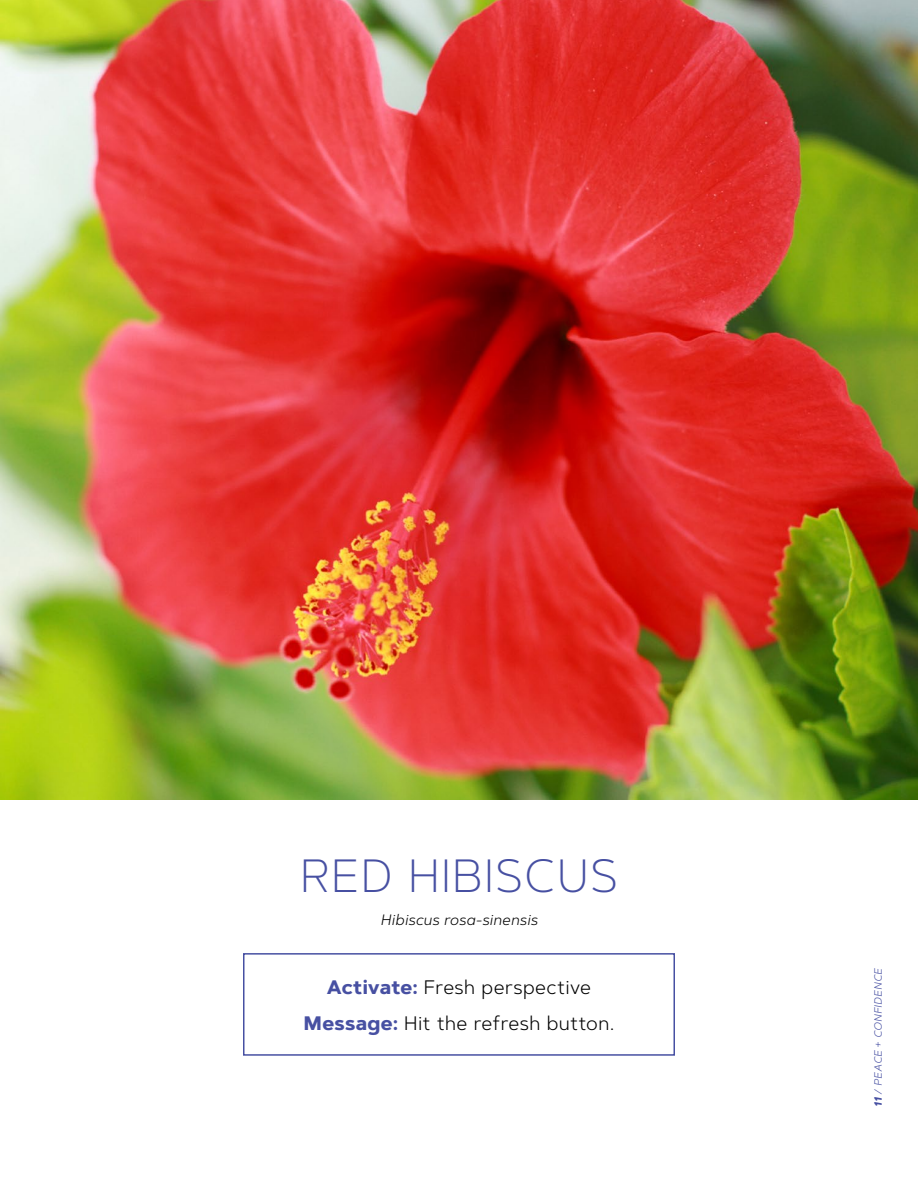
<style>
.page{position:relative;width:918px;height:1188px;background:#fff}
.page>*{position:absolute;margin:0;border:0;box-sizing:border-box;transform-origin:0 0}
.t1{font:200 46.5px "Artegra Sans";letter-spacing:.025em;color:#4750a2}
.t2{font:300 19.5px/36px "Artegra Sans";letter-spacing:.015em;color:#000;text-align:center}
.t3{font:italic 300 15px "Artegra Sans";letter-spacing:.025em;color:#000}
.t4{font:italic 300 10.5px "Artegra Sans";color:#4750a2}
.s1{font-weight:700;color:#4750a2}
.s2{font-weight:700}
</style>
<div class="page">
<img style="left:0;top:0;width:918px;height:799px">
<div style="left:243px;top:953px;width:432px;height:103px;border:2px solid #4750a2"></div>
<h1 class="t1" style="left:300px;top:844px;width:319px">RED HIBISCUS</h1>
<p class="t3" style="left:381px;top:909px;width:158px">Hibiscus rosa-sinensis</p>
<p class="t2" style="left:304px;top:968px;width:312px"><span class="s1">Activate:</span> Fresh perspective<br><span class="s1">Message:</span> Hit the refresh button.</p>
<p class="t4" style="left:871px;top:1107px;width:140px;rotate:-90deg"><span class="s2">11</span> / PEACE + CONFIDENCE</p>
</div>
